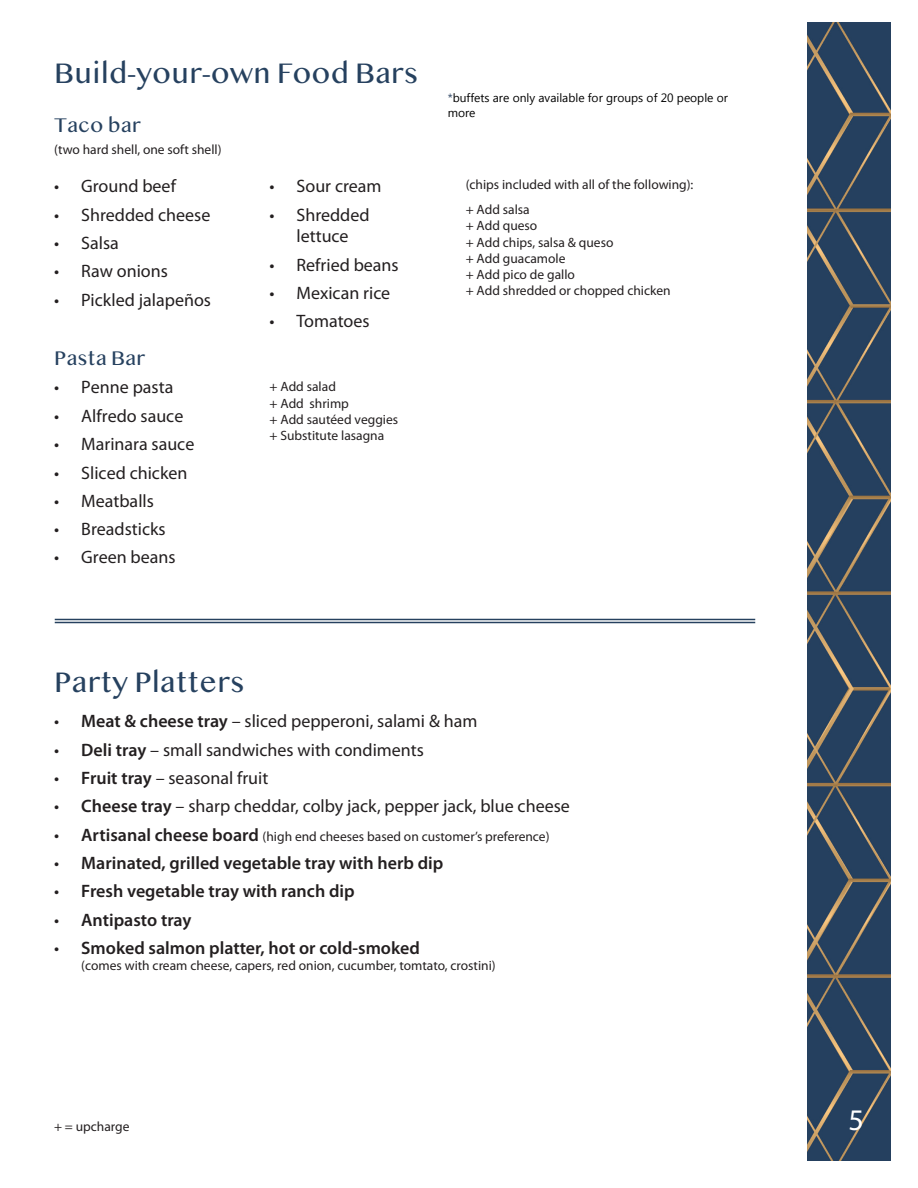
<style>
.page{position:relative;width:918px;height:1188px;background:#fff}
.page>*{position:absolute;margin:0;border:0;box-sizing:border-box;transform-origin:0 0}
.Headers{font:30px "Myanmar MN";color:#26415f}
.t1{font:30px "Myriad Pro";color:#fff}
.Subhead{font:21px "Myanmar MN";color:#26415f}
.t2{font:18px/21.6px "Myriad Pro";color:#231f20;text-align:center}
.t3{font:600 18px "Myriad Pro";color:#231f20}
.t4{font:13.5px/16.2px "Myriad Pro";color:#231f20}
.t5{font:12px/14.4px "Myanmar Text";color:#000}
.s1{color:#2b4261}
.s2{font-weight:600}
.s3{font-size:18px}
.s4{font-weight:600;font-size:18px}
.s5{font-weight:400}
</style>
<div class="page">
<img style="left:807px;top:22px;width:84px;height:1139px">
<hr style="left:55px;top:619px;width:700px;height:1px;background:#26415f">
<hr style="left:55px;top:622px;width:700px;height:1px;background:#26415f">
<p class="Headers" style="left:54px;top:55px;width:366px">Build-your-own Food Bars</p>
<p class="Subhead" style="left:54px;top:112px;width:88px">Taco bar</p>
<p class="t4" style="left:54px;top:141px;width:169px">(two hard shell, one soft shell)</p>
<p class="t2" style="left:270px;top:175px;width:113px">• Sour cream</p>
<p class="t2" style="left:270px;top:204px;width:102px">• Shredded lettuce</p>
<p class="t2" style="left:270px;top:254px;width:131px">• Refried beans</p>
<p class="t2" style="left:270px;top:282px;width:122px">• Mexican rice</p>
<p class="t2" style="left:270px;top:310px;width:102px">• Tomatoes</p>
<p class="t2" style="left:54px;top:175px;width:123px">• Ground beef</p>
<p class="t2" style="left:54px;top:204px;width:158px">• Shredded cheese</p>
<p class="t2" style="left:54px;top:232px;width:66px">• Salsa</p>
<p class="t2" style="left:54px;top:260px;width:115px">• Raw onions</p>
<p class="t2" style="left:54px;top:289px;width:158px">• Pickled jalapeños</p>
<p class="Subhead" style="left:54px;top:346px;width:92px">Pasta Bar</p>
<p class="t2" style="left:54px;top:376px;width:121px">• Penne pasta</p>
<p class="t2" style="left:54px;top:405px;width:131px">• Alfredo sauce</p>
<p class="t2" style="left:54px;top:433px;width:142px">• Marinara sauce</p>
<p class="t2" style="left:54px;top:461px;width:135px">• Sliced chicken</p>
<p class="t2" style="left:54px;top:490px;width:101px">• Meatballs</p>
<p class="t2" style="left:54px;top:518px;width:113px">• Breadsticks</p>
<p class="t2" style="left:54px;top:546px;width:123px">• Green beans</p>
<p class="t4" style="left:270px;top:378px;width:130px">+ Add salad<br>+ Add shrimp<br>+ Add sautéed veggies + Substitute lasagna</p>
<p class="t5" style="left:448px;top:91px;width:282px"><span class="s1">*</span>buffets are only available for groups of 20 people or more</p>
<p class="t4" style="left:466px;top:172px;width:229px;line-height:25.2px">(chips included with all of the following): + Add salsa</p>
<p class="t4" style="left:466px;top:218px;width:207px">+ Add queso<br>+ Add chips, salsa &amp; queso<br>+ Add guacamole<br>+ Add pico de gallo<br>+ Add shredded or chopped chicken</p>
<p class="Headers" style="left:54px;top:664px;width:192px">Party Platters</p>
<p class="t2" style="left:54px;top:710px;width:425px">• <span class="s2">Meat &amp; cheese tray</span> – sliced pepperoni, salami &amp; ham</p>
<p class="t2" style="left:54px;top:739px;width:371px">• <span class="s2">Deli tray</span> – small sandwiches with condiments</p>
<p class="t2" style="left:54px;top:767px;width:216px">• <span class="s2">Fruit tray</span> – seasonal fruit</p>
<p class="t2" style="left:54px;top:795px;width:517px">• <span class="s2">Cheese tray</span> – sharp cheddar, colby jack, pepper jack, blue cheese</p>
<p class="t4" style="left:54px;top:828px;width:497px"><span class="s3">•</span> <span class="s4">Artisanal cheese board</span> (high end cheeses based on customer’s preference)</p>
<p class="t3" style="left:54px;top:852px;width:391px"><span class="s5">•</span> Marinated, grilled vegetable tray with herb dip</p>
<p class="t3" style="left:54px;top:880px;width:302px"><span class="s5">•</span> Fresh vegetable tray with ranch dip</p>
<p class="t3" style="left:54px;top:908px;width:139px"><span class="s5">•</span> Antipasto tray</p>
<p class="t3" style="left:54px;top:937px;width:367px"><span class="s5">•</span> Smoked salmon platter, hot or cold-smoked</p>
<p class="t4" style="left:81px;top:958px;width:416px">(comes with cream cheese, capers, red onion, cucumber, tomtato, crostini)</p>
<p class="t4" style="left:54px;top:1118px;width:77px">+ = upcharge</p>
<h1 class="t1" style="left:849px;top:1101px;width:17px">5</h1>
</div>
